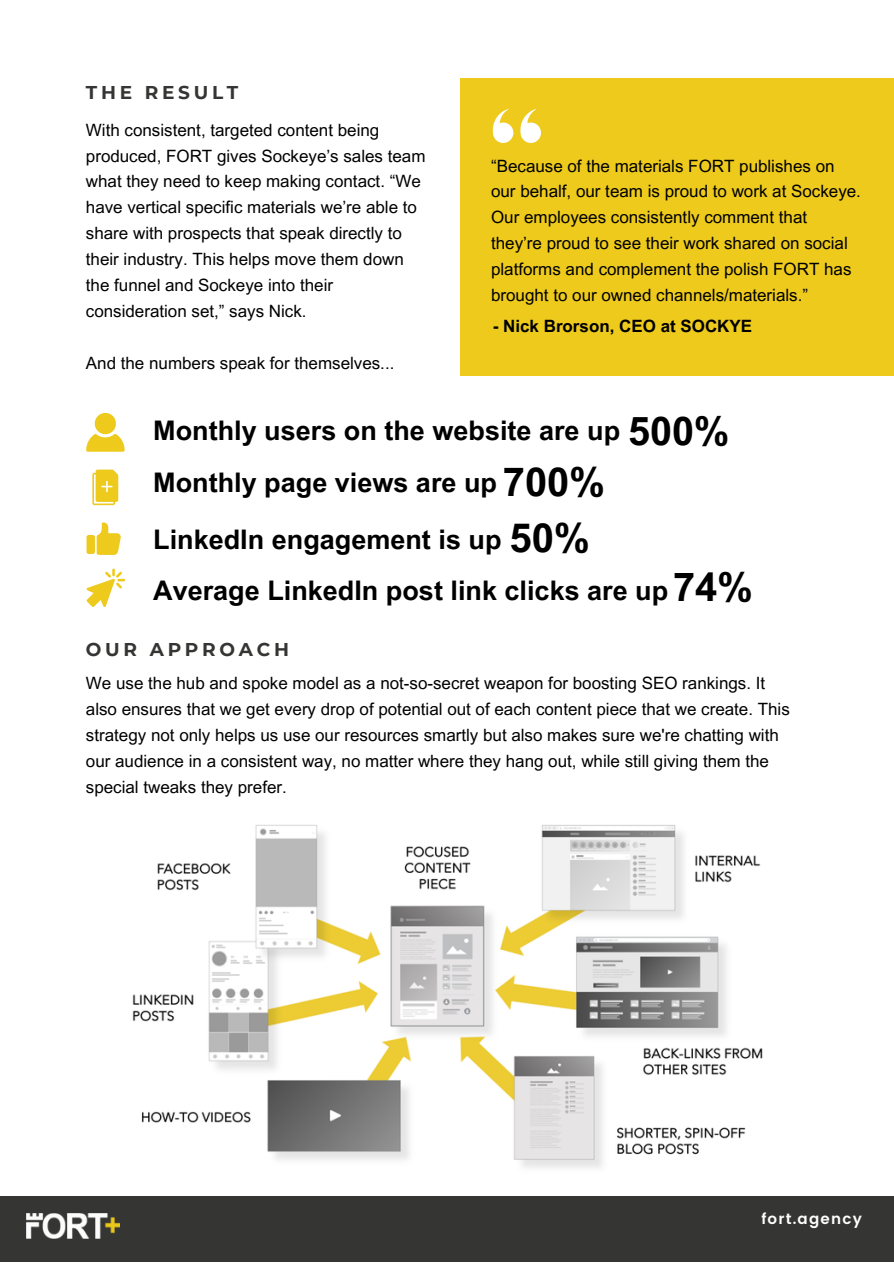
<style>
.page{position:relative;width:894px;height:1264px;background:#fff}
.page>*{position:absolute;margin:0;border:0;box-sizing:border-box;transform-origin:0 0}
.t1{font:700 40.2px "Arial MT Pro";color:#000}
.t2{font:700 39.9px "Arial MT Pro";color:#000}
.t3{font:700 39.6px "Arial MT Pro";color:#000}
.t4{font:700 27px/51.8px "Arial MT Pro";color:#000}
.t5{font:700 18.45px "Montserrat";letter-spacing:.2em;color:#353534}
.t6{font:16.95px/25.8px "Arial MT Pro";color:#000}
.t7{font:700 16.95px "Arial MT Pro";color:#000}
.t8{font:600 15px "Poppins";letter-spacing:.08em;color:#fff}
.s1{font-size:39.75px}
</style>
<div class="page">
<svg style="left:86px;top:413px;width:39px;height:39px"></svg>
<svg style="left:92px;top:469px;width:26px;height:36px"></svg>
<svg style="left:86px;top:522px;width:35px;height:33px"></svg>
<svg style="left:87px;top:568px;width:38px;height:39px"></svg>
<div style="left:460px;top:79px;width:433px;height:297px;background:#edca1c"></div>
<svg style="left:492px;top:109px;width:21px;height:34px"></svg>
<svg style="left:520px;top:109px;width:21px;height:34px"></svg>
<img style="left:132px;top:825px;width:631px;height:343px">
<div style="left:0;top:1195px;width:893px;height:66px;background:#353534"></div>
<img style="left:27px;top:1213px;width:92px;height:25px">
<p class="t5" style="left:86px;top:81px;width:154px">THE RESULT</p>
<p class="t6" style="left:86px;top:119px;width:341px">With consistent, targeted content being produced, FORT gives Sockeye’s sales team what they need to keep making contact. “We have vertical specific materials we’re able to share with prospects that speak directly to their industry. This helps move them down the funnel and Sockeye into their consideration set,” says Nick.</p>
<p class="t6" style="left:86px;top:352px;width:310px">And the numbers speak for themselves...</p>
<p class="t6" style="left:491px;top:155px;width:371px">“Because of the materials FORT publishes on our behalf, our team is proud to work at Sockeye.<br>Our employees consistently comment that they’re proud to see their work shared on social platforms and complement the polish FORT has brought to our owned channels/materials.”</p>
<p class="t7" style="left:492px;top:320px;width:261px">- Nick Brorson, CEO at SOCKYE</p>
<h3 class="t3" style="left:627px;top:416px;width:103px">500%</h3>
<h3 class="t4" style="left:153px;top:408px;width:468px">Monthly users on the website are up<br>Monthly page views are up</h3>
<h3 class="t4" style="left:153px;top:517px;width:601px;line-height:50.8px">LinkedIn engagement is up<br>Average LinkedIn post link clicks are up <span class="s1">74%</span></h3>
<h2 class="t2" style="left:502px;top:467px;width:104px">700%</h2>
<h1 class="t1" style="left:509px;top:522px;width:82px">50%</h1>
<p class="t5" style="left:86px;top:638px;width:204px">OUR APPROACH</p>
<p class="t6" style="left:86px;top:672px;width:705px">We use the hub and spoke model as a not-so-secret weapon for boosting SEO rankings. It also ensures that we get every drop of potential out of each content piece that we create. This strategy not only helps us use our resources smartly but also makes sure we're chatting with our audience in a consistent way, no matter where they hang out, while still giving them the special tweaks they prefer.</p>
<p class="t8" style="left:761px;top:1209px;width:102px">fort.agency</p>
</div>
